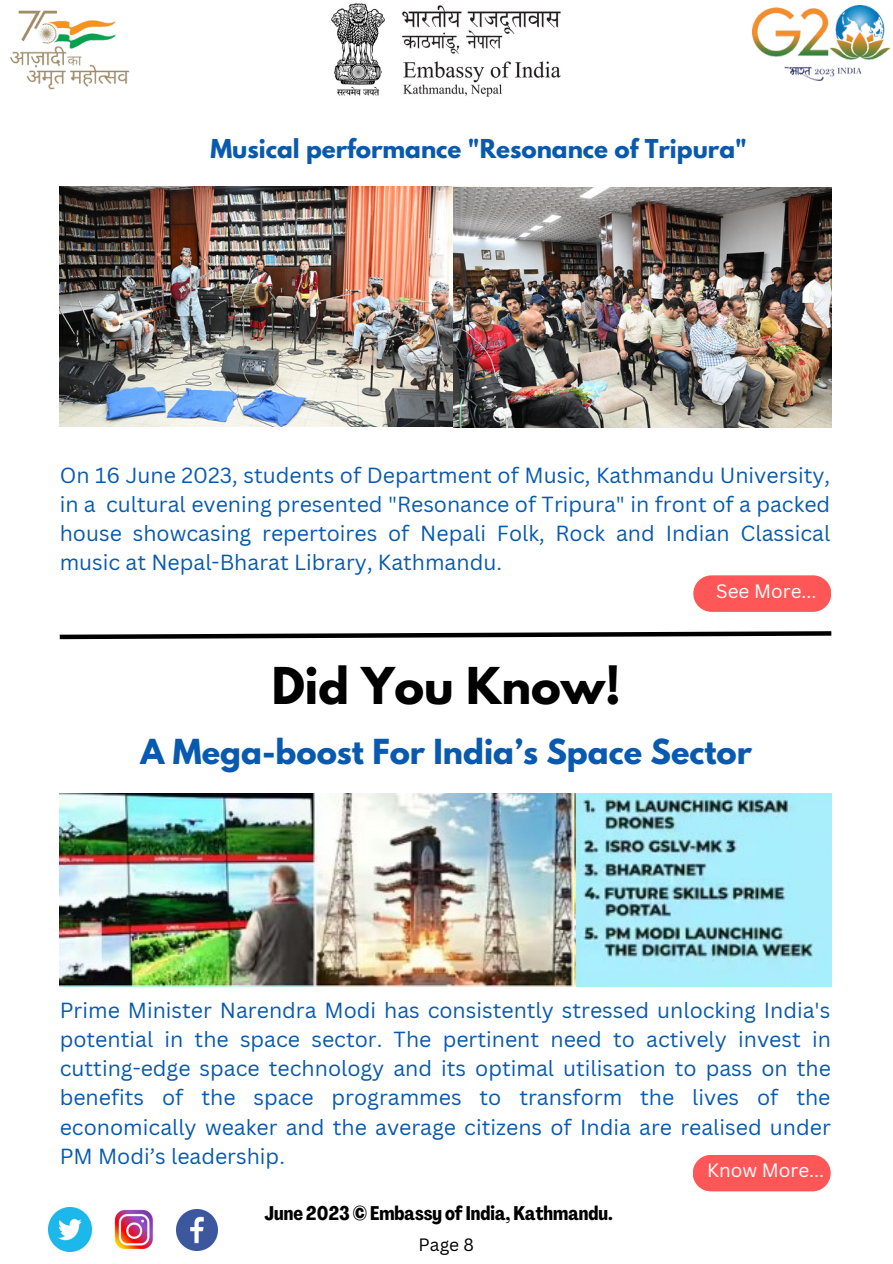
<style>
.page{position:relative;width:893px;height:1264px;background:#fff}
.page>*{position:absolute;margin:0;border:0;box-sizing:border-box;transform-origin:0 0}
.t1{font:700 45px "League Spartan";color:#000}
.t2{font:700 30.6px "League Spartan";color:#095aaf}
.t3{font:700 23.1px "League Spartan";color:#095aaf}
.t4{font:21.3px/29.2px "Canva Sans";color:#095aaf;text-align:justify}
.t5{font:700 19.5px "Agrandir Tight";color:#000}
.t6{font:18.9px "Canva Sans";color:#fff}
.t7{font:17.4px "Canva Sans";color:#000}
</style>
<div class="page">
<img style="left:48px;top:1207px;width:44px;height:44px">
<img style="left:114px;top:1209px;width:39px;height:40px">
<img style="left:176px;top:1209px;width:42px;height:41px">
<svg style="left:59px;top:631px;width:773px;height:9px"></svg>
<img style="left:60px;top:186px;width:431px;height:241px">
<img style="left:453px;top:187px;width:378px;height:240px">
<img style="left:331px;top:3px;width:230px;height:94px">
<img style="left:753px;top:6px;width:138px;height:74px">
<img style="left:9px;top:10px;width:121px;height:80px">
<div style="left:692px;top:1154px;width:138px;height:37px;background:#ff5757;border-radius:18px"></div>
<img style="left:60px;top:793px;width:516px;height:193px">
<img style="left:576px;top:793px;width:255px;height:193px">
<div style="left:693px;top:575px;width:137px;height:37px;background:#ff5757;border-radius:18px"></div>
<p class="t3" style="left:210px;top:137px;width:538px">Musical performance "Resonance of Tripura"</p>
<p class="t4" style="left:60px;top:460px;width:772px">On 16 June 2023, students of Department of Music, Kathmandu University, in a cultural evening presented "Resonance of Tripura" in front of a packed house showcasing repertoires of Nepali Folk, Rock and Indian Classical music at Nepal-Bharat Library, Kathmandu.</p>
<p class="t6" style="left:716px;top:577px;width:102px">See More...</p>
<p class="t1" style="left:272px;top:664px;width:351px">Did You Know!</p>
<p class="t2" style="left:141px;top:736px;width:613px">A Mega-boost For India’s Space Sector</p>
<p class="t4" style="left:60px;top:994px;width:772px">Prime Minister Narendra Modi has consistently stressed unlocking India's potential in the space sector. The pertinent need to actively invest in cutting-edge space technology and its optimal utilisation to pass on the benefits of the space programmes to transform the lives of the economically weaker and the average citizens of India are realised under PM Modi’s leadership.</p>
<p class="t6" style="left:707px;top:1157px;width:118px">Know More...</p>
<p class="t5" style="left:264px;top:1205px;width:349px">June 2023 © Embassy of India,Kathmandu.</p>
<p class="t7" style="left:418px;top:1232px;width:57px">Page 8</p>
</div>
